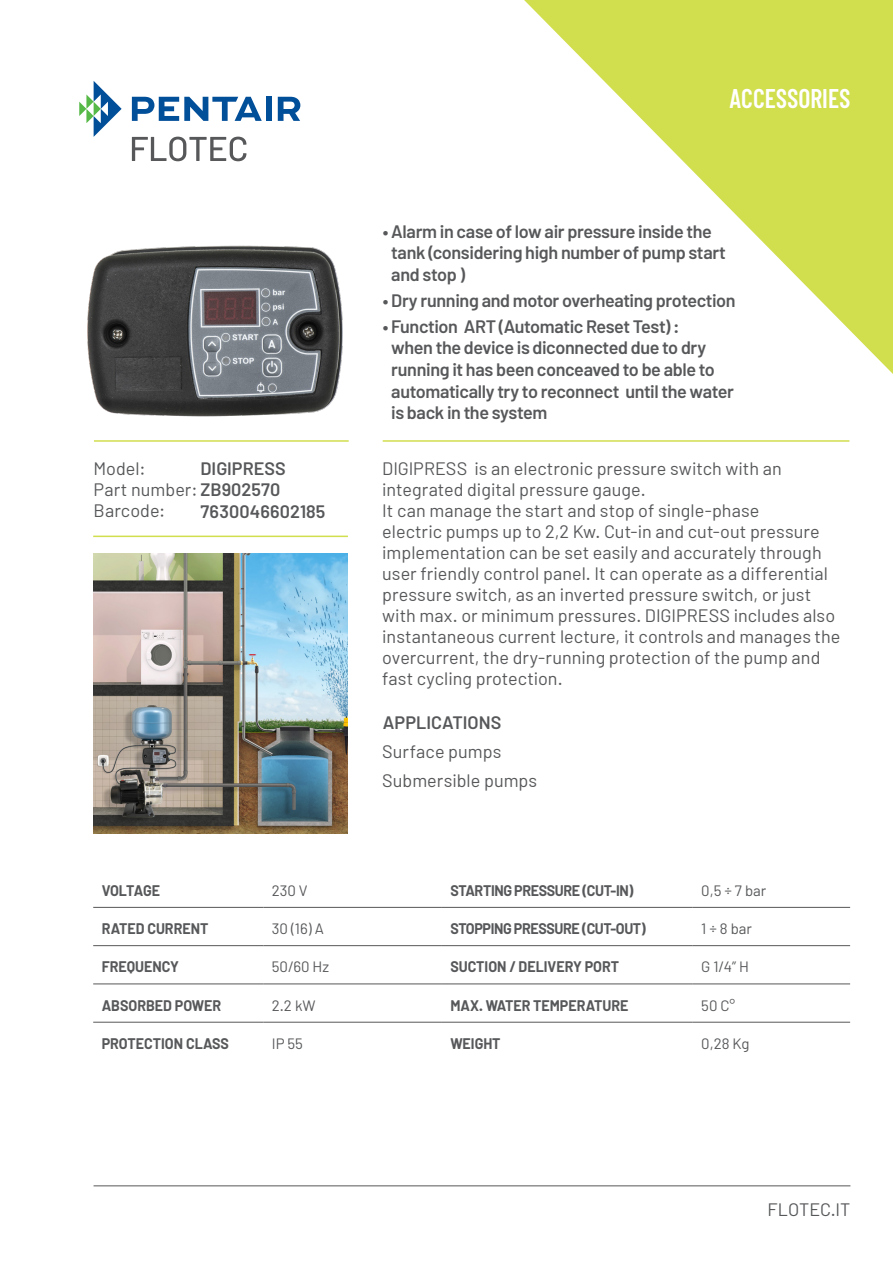
<style>
.page{position:relative;width:893px;height:1263px;background:#fff}
.page>*{position:absolute;margin:0;border:0;box-sizing:border-box;transform-origin:0 0}
.t1{font:600 27px "Barlow Condensed";color:#fff;scale:.95 1}
.t2{font:18px/21px "Barlow";letter-spacing:.005em;color:#57585a}
.t3{font:600 18px/21.6px "Barlow";letter-spacing:-.02em;color:#57585a}
.t4{font:600 18px "Barlow";color:#57585a}
.t5{font:600 18px "Barlow";letter-spacing:.005em;color:#57585a}
.Titoli_Tabella{font:700 15px "Barlow";color:#57585a;scale:.95 1}
.Testo_Tabella{font:15px "Barlow";color:#57585a}
.Titoli_Tabella-2{font:700 15px "Barlow";letter-spacing:-.025em;color:#57585a;scale:.95 1}
.s1{font-weight:600}
</style>
<div class="page">
<svg style="left:132px;top:137px;width:114px;height:24px"></svg>
<svg style="left:79px;top:81px;width:43px;height:56px"></svg>
<svg style="left:132px;top:97px;width:130px;height:24px"></svg>
<div style="left:266px;top:97px;width:5px;height:24px;background:#014e99"></div>
<svg style="left:278px;top:97px;width:22px;height:24px"></svg>
<svg style="left:524px;top:0;width:369px;height:374px"></svg>
<hr style="left:94px;top:440px;width:255px;height:2px;background:#d1de4d">
<hr style="left:93px;top:536px;width:255px;height:1px;background:#d1de4d">
<hr style="left:383px;top:440px;width:466px;height:2px;background:#d1de4d">
<hr style="left:94px;top:1185px;width:756px;height:1px;background:#57585a">
<svg style="left:93px;top:906px;width:170px;height:116px"></svg>
<svg style="left:263px;top:906px;width:587px;height:116px"></svg>
<hr style="left:93px;top:907px;width:170px;height:1px;background:#57585a">
<hr style="left:263px;top:907px;width:179px;height:1px;background:#57585a">
<hr style="left:442px;top:907px;width:251px;height:1px;background:#57585a">
<hr style="left:693px;top:907px;width:157px;height:1px;background:#57585a">
<hr style="left:93px;top:945px;width:170px;height:1px;background:#57585a">
<hr style="left:263px;top:945px;width:179px;height:1px;background:#57585a">
<hr style="left:442px;top:945px;width:251px;height:1px;background:#57585a">
<hr style="left:693px;top:945px;width:157px;height:1px;background:#57585a">
<hr style="left:93px;top:983px;width:170px;height:1px;background:#57585a">
<hr style="left:263px;top:983px;width:179px;height:1px;background:#57585a">
<hr style="left:442px;top:983px;width:251px;height:1px;background:#57585a">
<hr style="left:693px;top:983px;width:157px;height:1px;background:#57585a">
<hr style="left:93px;top:1022px;width:170px;height:1px;background:#57585a">
<hr style="left:263px;top:1022px;width:179px;height:1px;background:#57585a">
<hr style="left:442px;top:1022px;width:251px;height:1px;background:#57585a">
<hr style="left:693px;top:1022px;width:157px;height:1px;background:#57585a">
<img style="left:93px;top:554px;width:255px;height:279px">
<img style="left:87px;top:245px;width:256px;height:172px">
<h1 class="t1" style="left:729px;top:81px;width:129px">ACCESSORIES</h1>
<p class="t4" style="left:200px;top:457px;width:87px">DIGIPRESS</p>
<p class="t5" style="left:200px;top:500px;width:127px">7630046602185</p>
<p class="t2" style="left:94px;top:457px;width:188px">Model:<br>Part number:<span class="s1">ZB902570<br></span>Barcode:</p>
<p class="t3" style="left:391px;top:220px;width:336px;text-indent:-9px">• Alarm in case of low air pressure inside the tank (considering high number of pump start and stop )</p>
<p class="t3" style="left:383px;top:289px;width:354px">• Dry running and motor overheating protection</p>
<p class="t3" style="left:391px;top:315px;width:344px;text-indent:-9px">• Function ART (Automatic Reset Test) :<br>when the device is diconnected due to dry running it has been conceaved to be able to automatically try to reconnect until the water is back in the system</p>
<p class="t2" style="left:382px;top:457px;width:401px">DIGIPRESS is an electronic pressure switch with an integrated digital pressure gauge.</p>
<p class="t2" style="left:382px;top:499px;width:460px">It can manage the start and stop of single-phase<br>electric pumps up to 2,2 Kw. Cut-in and cut-out pressure implementation can be set easily and accurately through user friendly control panel. It can operate as a differential pressure switch, as an inverted pressure switch, or just with max. or minimum pressures. DIGIPRESS includes also instantaneous current lecture, it controls and manages the overcurrent, the dry-running protection of the pump and fast cycling protection.</p>
<p class="t4" style="left:383px;top:711px;width:120px">APPLICATIONS</p>
<p class="t2" style="left:382px;top:740px;width:121px">Surface pumps</p>
<p class="t2" style="left:382px;top:770px;width:157px">Submersible pumps</p>
<p class="Titoli_Tabella-2" style="left:102px;top:881px;width:63px">VOLTAGE</p>
<p class="Testo_Tabella" style="left:272px;top:881px;width:37px">230 V</p>
<p class="Titoli_Tabella-2" style="left:450px;top:881px;width:194px">STARTING PRESSURE (CUT-IN)</p>
<p class="Testo_Tabella" style="left:701px;top:881px;width:66px">0,5 ÷ 7 bar</p>
<p class="Titoli_Tabella" style="left:102px;top:919px;width:114px">RATED CURRENT</p>
<p class="Testo_Tabella" style="left:272px;top:919px;width:54px">30 (16) A</p>
<p class="Titoli_Tabella-2" style="left:450px;top:919px;width:207px">STOPPING PRESSURE (CUT-OUT)</p>
<p class="Testo_Tabella" style="left:701px;top:919px;width:52px">1 ÷ 8 bar</p>
<p class="Titoli_Tabella" style="left:102px;top:957px;width:83px">FREQUENCY</p>
<p class="Testo_Tabella" style="left:272px;top:957px;width:59px">50/60 Hz</p>
<p class="Titoli_Tabella" style="left:450px;top:957px;width:179px">SUCTION / DELIVERY PORT</p>
<p class="Testo_Tabella" style="left:701px;top:957px;width:49px">G 1/4” H</p>
<p class="Titoli_Tabella" style="left:102px;top:996px;width:127px">ABSORBED POWER</p>
<p class="Testo_Tabella" style="left:272px;top:996px;width:45px">2.2 kW</p>
<p class="Titoli_Tabella" style="left:450px;top:996px;width:189px">MAX. WATER TEMPERATURE</p>
<p class="Testo_Tabella" style="left:701px;top:996px;width:36px">50 C°</p>
<p class="Titoli_Tabella" style="left:102px;top:1034px;width:135px">PROTECTION CLASS</p>
<p class="Testo_Tabella" style="left:272px;top:1034px;width:33px">IP 55</p>
<p class="Titoli_Tabella" style="left:450px;top:1034px;width:54px">WEIGHT</p>
<p class="Testo_Tabella" style="left:701px;top:1034px;width:50px">0,28 Kg</p>
<p class="t2" style="left:767px;top:1198px;width:85px">FLOTEC.IT</p>
</div>
